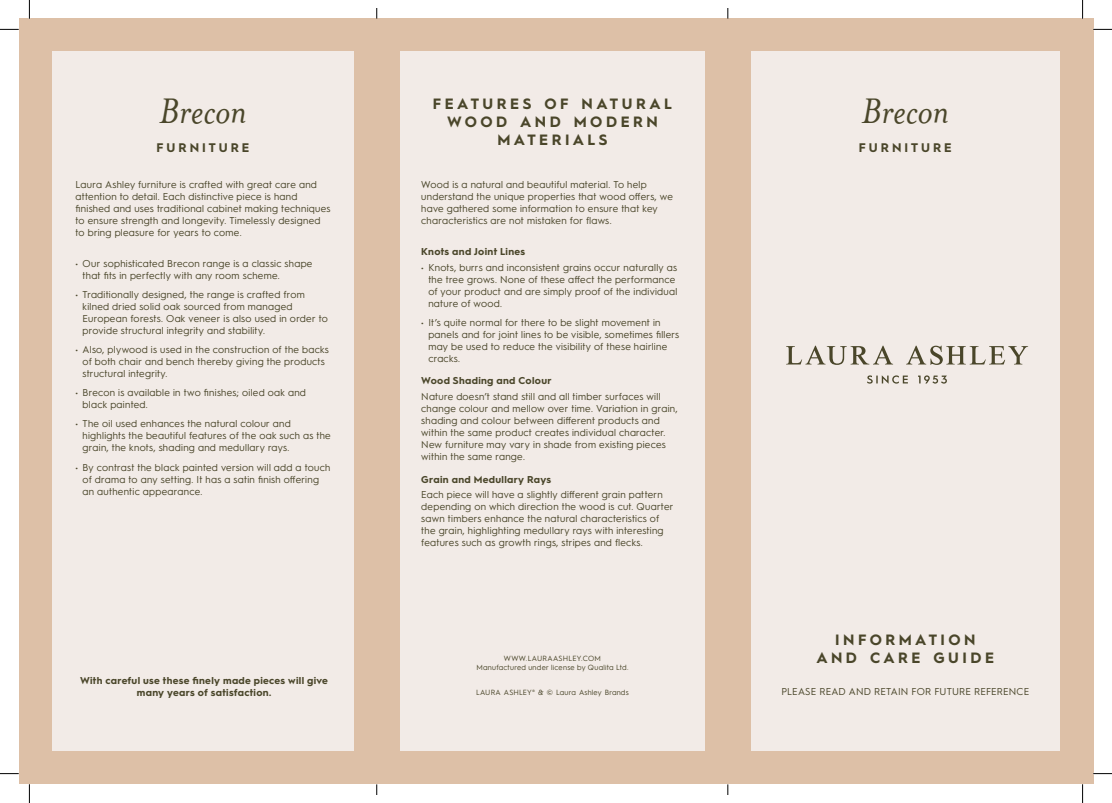
<style>
.page{position:relative;width:1112px;height:803px;background:#fff}
.page>*{position:absolute;margin:0;border:0;box-sizing:border-box;transform-origin:0 0}
.t1{font:italic 41.25px "Mrs Eaves";letter-spacing:-.01em;color:#4a462a}
.t2{font:700 15px/18px "Hurme Geometric Sans 1";letter-spacing:.23em;color:#4a462a;text-align:center}
.t3{font:700 12.5px "Hurme Geometric Sans 1";letter-spacing:.235em;color:#4a462a}
.t4{font:10px/12px "Hurme Geometric Sans 1";letter-spacing:.025em;color:#4a462a}
.t5{font:700 10px/12px "Hurme Geometric Sans 1";letter-spacing:.03em;color:#4a462a;text-align:center}
.t6{font:7.5px/9px "Hurme Geometric Sans 1";letter-spacing:.035em;color:#4a462a;text-align:center}
</style>
<div class="page">
<div style="left:19px;top:19px;width:1073px;height:765px;background:#ddc0a7"></div>
<div style="left:751px;top:51px;width:308px;height:700px;background:#f2ebe7"></div>
<div style="left:400px;top:51px;width:304px;height:700px;background:#f2ebe7"></div>
<div style="left:52px;top:51px;width:301px;height:700px;background:#f2ebe7"></div>
<svg style="left:867px;top:375px;width:79px;height:9px"></svg>
<svg style="left:786px;top:346px;width:241px;height:19px"></svg>
<svg style="left:0;top:29px;width:19px;height:1px"></svg>
<svg style="left:1092px;top:29px;width:19px;height:1px"></svg>
<svg style="left:0;top:773px;width:19px;height:1px"></svg>
<svg style="left:1092px;top:773px;width:19px;height:1px"></svg>
<svg style="left:29px;top:0;width:1px;height:19px"></svg>
<svg style="left:29px;top:784px;width:1px;height:19px"></svg>
<svg style="left:1081px;top:0;width:2px;height:19px"></svg>
<svg style="left:1082px;top:784px;width:1px;height:19px"></svg>
<h2 class="t2" style="left:432px;top:94px;width:241px">FEATURES OF NATURAL<br>WOOD AND MODERN<br>MATERIALS</h2>
<p class="t4" style="left:421px;top:178px;width:253px">Wood is a natural and beautiful material. To help understand the unique properties that wood offers, we have gathered some information to ensure that key characteristics are not mistaken for flaws.</p>
<p class="t5" style="left:421px;top:245px;width:105px">Knots and Joint Lines</p>
<p class="t4" style="left:428px;top:260px;width:250px;text-indent:-7px">• Knots, burrs and inconsistent grains occur naturally as the tree grows. None of these affect the performance of your product and are simply proof of the individual nature of wood.</p>
<p class="t4" style="left:428px;top:315px;width:252px;text-indent:-7px">• It’s quite normal for there to be slight movement in panels and for joint lines to be visible, sometimes fillers may be used to reduce the visibility of these hairline cracks.</p>
<p class="t5" style="left:421px;top:374px;width:132px">Wood Shading and Colour</p>
<p class="t4" style="left:421px;top:390px;width:258px">Nature doesn’t stand still and all timber surfaces will change colour and mellow over time. Variation in grain, shading and colour between different products and within the same product creates individual character.<br>New furniture may vary in shade from existing pieces within the same range.</p>
<p class="t5" style="left:421px;top:472px;width:131px">Grain and Medullary Rays</p>
<p class="t4" style="left:421px;top:488px;width:254px">Each piece will have a slightly different grain pattern depending on which direction the wood is cut. Quarter sawn timbers enhance the natural characteristics of the grain, highlighting medullary rays with interesting features such as growth rings, stripes and flecks.</p>
<h1 class="t1" style="left:159px;top:88px;width:89px">Brecon</h1>
<h1 class="t1" style="left:861px;top:88px;width:89px">Brecon</h1>
<p class="t3" style="left:156px;top:138px;width:94px">FURNITURE</p>
<p class="t3" style="left:858px;top:138px;width:94px">FURNITURE</p>
<p class="t4" style="left:75px;top:178px;width:256px">Laura Ashley furniture is crafted with great care and attention to detail. Each distinctive piece is hand finished and uses traditional cabinet making techniques to ensure strength and longevity. Timelessly designed to bring pleasure for years to come.</p>
<p class="t4" style="left:83px;top:257px;width:231px;text-indent:-7px">• Our sophisticated Brecon range is a classic shape that fits in perfectly with any room scheme.</p>
<p class="t4" style="left:83px;top:288px;width:247px;text-indent:-7px">• Traditionally designed, the range is crafted from kilned dried solid oak sourced from managed European forests. Oak veneer is also used in order to provide structural integrity and stability.</p>
<p class="t4" style="left:83px;top:343px;width:248px;text-indent:-7px">• Also, plywood is used in the construction of the backs of both chair and bench thereby giving the products structural integrity.</p>
<p class="t4" style="left:83px;top:386px;width:225px;text-indent:-7px">• Brecon is available in two finishes; oiled oak and black painted.</p>
<p class="t4" style="left:83px;top:417px;width:250px;text-indent:-7px">• The oil used enhances the natural colour and highlights the beautiful features of the oak such as the grain, the knots, shading and medullary rays.</p>
<p class="t4" style="left:83px;top:460px;width:249px;text-indent:-7px">• By contrast the black painted version will add a touch of drama to any setting. It has a satin finish offering an authentic appearance.</p>
<p class="t5" style="left:80px;top:673px;width:249px">With careful use these finely made pieces will give many years of satisfaction.</p>
<p class="t6" style="left:476px;top:653px;width:154px">WWW.LAURAASHLEY.COM<br>Manufactured under license by Qualita Ltd.</p>
<p class="t6" style="left:476px;top:687px;width:154px">LAURA ASHLEY® &amp; © Laura Ashley Brands</p>
<h2 class="t2" style="left:816px;top:630px;width:179px">INFORMATION<br>AND CARE GUIDE</h2>
<p class="t4" style="left:781px;top:684px;width:249px">PLEASE READ AND RETAIN FOR FUTURE REFERENCE</p>
</div>
